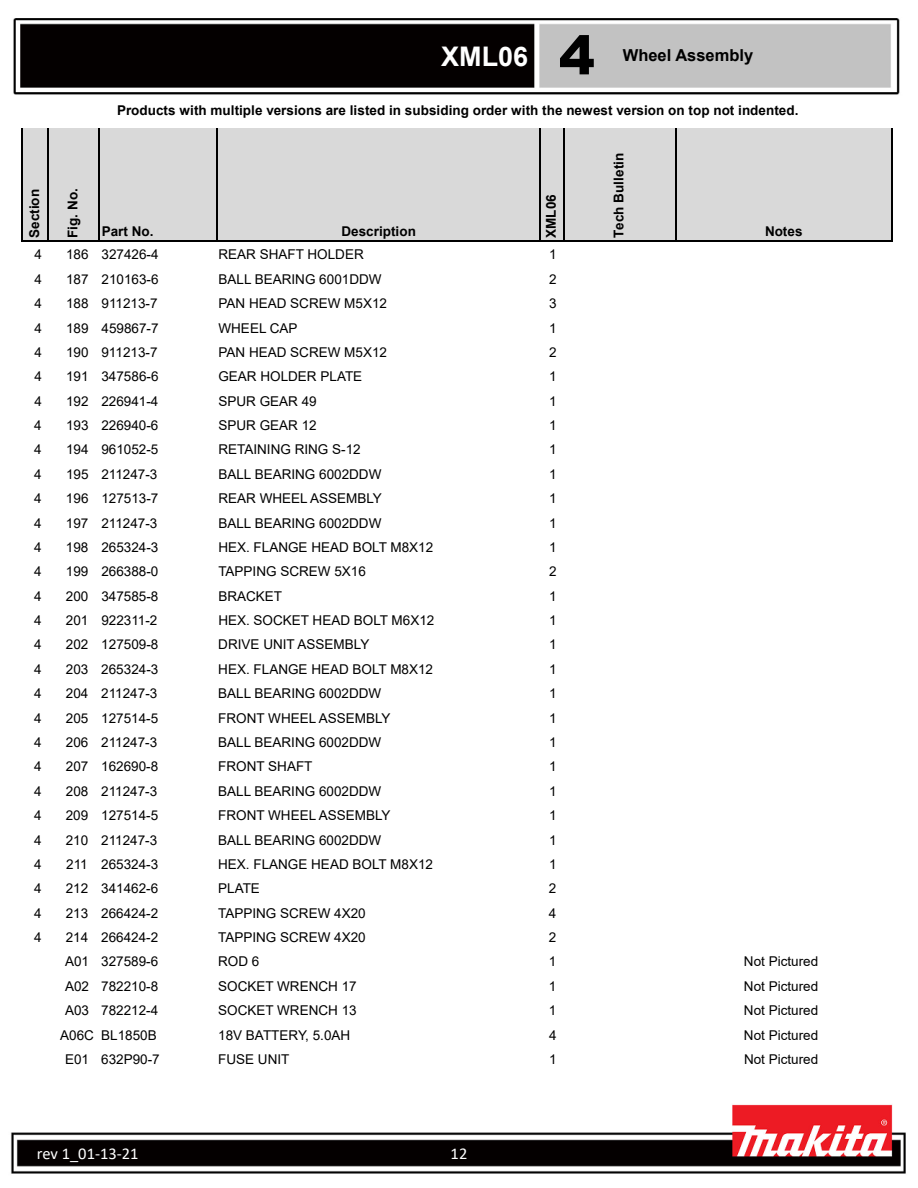
<style>
.page{position:relative;width:918px;height:1188px;background:#fff}
.page>*{position:absolute;margin:0;border:0;box-sizing:border-box;transform-origin:0 0}
.t1{font:900 54px "Arial";color:#000}
.t2{font:700 27px "Arial";color:#fff}
.t3{font:16.5px "Calibri";color:#fff}
.t4{font:700 16.5px "Arial";color:#000}
.t5{font:13.5px "Arial";color:#000}
.t6{font:700 13.5px "Arial";color:#000}
</style>
<div class="page">
<img style="left:11px;top:18px;width:895px;height:1156px">
<div style="left:23px;top:129px;width:869px;height:112px;background:#d9d9d9"></div>
<hr style="left:22px;top:129px;width:1px;height:113px;background:#000">
<hr style="left:48px;top:129px;width:1px;height:113px;background:#000">
<hr style="left:98px;top:129px;width:2px;height:113px;background:#000">
<hr style="left:216px;top:129px;width:2px;height:113px;background:#000">
<hr style="left:539px;top:129px;width:2px;height:113px;background:#000">
<hr style="left:563px;top:129px;width:1px;height:113px;background:#000">
<hr style="left:675px;top:129px;width:1px;height:113px;background:#000">
<hr style="left:891px;top:129px;width:2px;height:113px;background:#000">
<hr style="left:23px;top:240px;width:870px;height:2px;background:#000">
<h2 class="t2" style="left:441px;top:37px;width:89px">XML06</h2>
<h1 class="t1" style="left:559px;top:16px;width:38px">4</h1>
<p class="t4" style="left:623px;top:44px;width:132px">Wheel Assembly</p>
<p class="t6" style="left:25px;top:238px;width:50px;rotate:-90deg">Section</p>
<p class="t6" style="left:63px;top:238px;width:51px;rotate:-90deg">Fig. No.</p>
<p class="t6" style="left:117px;top:100px;width:683px">Products with multiple versions are listed in subsiding order with the newest version on top not indented.</p>
<p class="t6" style="left:102px;top:222px;width:53px">Part No.</p>
<p class="t6" style="left:341px;top:222px;width:76px">Description</p>
<p class="t6" style="left:542px;top:238px;width:45px;rotate:-90deg">XML06</p>
<p class="t6" style="left:609px;top:238px;width:87px;rotate:-90deg">Tech Bulletin</p>
<p class="t6" style="left:765px;top:222px;width:39px">Notes</p>
<p class="t5" style="left:34px;top:245px;width:9px">4</p>
<p class="t5" style="left:66px;top:245px;width:94px">186 327426-4</p>
<p class="t5" style="left:219px;top:245px;width:147px">REAR SHAFT HOLDER</p>
<p class="t5" style="left:549px;top:245px;width:9px">1</p>
<p class="t5" style="left:34px;top:270px;width:9px">4</p>
<p class="t5" style="left:66px;top:270px;width:94px">187 210163-6</p>
<p class="t5" style="left:219px;top:270px;width:165px">BALL BEARING 6001DDW</p>
<p class="t5" style="left:549px;top:270px;width:9px">2</p>
<p class="t5" style="left:34px;top:294px;width:9px">4</p>
<p class="t5" style="left:66px;top:294px;width:93px">188 911213-7</p>
<p class="t5" style="left:219px;top:294px;width:170px">PAN HEAD SCREW M5X12</p>
<p class="t5" style="left:549px;top:294px;width:9px">3</p>
<p class="t5" style="left:34px;top:319px;width:9px">4</p>
<p class="t5" style="left:66px;top:319px;width:94px">189 459867-7</p>
<p class="t5" style="left:219px;top:319px;width:81px">WHEEL CAP</p>
<p class="t5" style="left:549px;top:319px;width:9px">1</p>
<p class="t5" style="left:34px;top:343px;width:9px">4</p>
<p class="t5" style="left:66px;top:343px;width:93px">190 911213-7</p>
<p class="t5" style="left:218px;top:343px;width:170px">PAN HEAD SCREW M5X12</p>
<p class="t5" style="left:549px;top:343px;width:9px">2</p>
<p class="t5" style="left:34px;top:367px;width:9px">4</p>
<p class="t5" style="left:66px;top:367px;width:94px">191 347586-6</p>
<p class="t5" style="left:218px;top:367px;width:145px">GEAR HOLDER PLATE</p>
<p class="t5" style="left:549px;top:367px;width:9px">1</p>
<p class="t5" style="left:34px;top:392px;width:9px">4</p>
<p class="t5" style="left:66px;top:392px;width:94px">192 226941-4</p>
<p class="t5" style="left:218px;top:392px;width:100px">SPUR GEAR 49</p>
<p class="t5" style="left:549px;top:392px;width:9px">1</p>
<p class="t5" style="left:34px;top:416px;width:9px">4</p>
<p class="t5" style="left:66px;top:416px;width:94px">193 226940-6</p>
<p class="t5" style="left:218px;top:416px;width:100px">SPUR GEAR 12</p>
<p class="t5" style="left:549px;top:416px;width:9px">1</p>
<p class="t5" style="left:34px;top:440px;width:9px">4</p>
<p class="t5" style="left:66px;top:440px;width:94px">194 961052-5</p>
<p class="t5" style="left:218px;top:440px;width:144px">RETAINING RING S-12</p>
<p class="t5" style="left:549px;top:440px;width:9px">1</p>
<p class="t5" style="left:34px;top:465px;width:9px">4</p>
<p class="t5" style="left:66px;top:465px;width:93px">195 211247-3</p>
<p class="t5" style="left:218px;top:465px;width:165px">BALL BEARING 6002DDW</p>
<p class="t5" style="left:549px;top:465px;width:9px">1</p>
<p class="t5" style="left:34px;top:489px;width:9px">4</p>
<p class="t5" style="left:66px;top:489px;width:94px">196 127513-7</p>
<p class="t5" style="left:218px;top:489px;width:165px">REAR WHEEL ASSEMBLY</p>
<p class="t5" style="left:549px;top:489px;width:9px">1</p>
<p class="t5" style="left:34px;top:514px;width:9px">4</p>
<p class="t5" style="left:66px;top:514px;width:93px">197 211247-3</p>
<p class="t5" style="left:218px;top:514px;width:165px">BALL BEARING 6002DDW</p>
<p class="t5" style="left:549px;top:514px;width:9px">1</p>
<p class="t5" style="left:34px;top:538px;width:9px">4</p>
<p class="t5" style="left:66px;top:538px;width:94px">198 265324-3</p>
<p class="t5" style="left:218px;top:538px;width:216px">HEX. FLANGE HEAD BOLT M8X12</p>
<p class="t5" style="left:549px;top:538px;width:9px">1</p>
<p class="t5" style="left:34px;top:562px;width:9px">4</p>
<p class="t5" style="left:66px;top:562px;width:94px">199 266388-0</p>
<p class="t5" style="left:218px;top:562px;width:149px">TAPPING SCREW 5X16</p>
<p class="t5" style="left:549px;top:562px;width:9px">2</p>
<p class="t5" style="left:34px;top:587px;width:9px">4</p>
<p class="t5" style="left:66px;top:587px;width:94px">200 347585-8</p>
<p class="t5" style="left:218px;top:587px;width:65px">BRACKET</p>
<p class="t5" style="left:549px;top:587px;width:9px">1</p>
<p class="t5" style="left:34px;top:611px;width:9px">4</p>
<p class="t5" style="left:66px;top:611px;width:93px">201 922311-2</p>
<p class="t5" style="left:218px;top:611px;width:218px">HEX. SOCKET HEAD BOLT M6X12</p>
<p class="t5" style="left:549px;top:611px;width:9px">1</p>
<p class="t5" style="left:34px;top:635px;width:9px">4</p>
<p class="t5" style="left:66px;top:635px;width:94px">202 127509-8</p>
<p class="t5" style="left:218px;top:635px;width:153px">DRIVE UNIT ASSEMBLY</p>
<p class="t5" style="left:549px;top:635px;width:9px">1</p>
<p class="t5" style="left:34px;top:660px;width:9px">4</p>
<p class="t5" style="left:66px;top:660px;width:94px">203 265324-3</p>
<p class="t5" style="left:218px;top:660px;width:216px">HEX. FLANGE HEAD BOLT M8X12</p>
<p class="t5" style="left:549px;top:660px;width:9px">1</p>
<p class="t5" style="left:34px;top:684px;width:9px">4</p>
<p class="t5" style="left:66px;top:684px;width:93px">204 211247-3</p>
<p class="t5" style="left:218px;top:684px;width:165px">BALL BEARING 6002DDW</p>
<p class="t5" style="left:549px;top:684px;width:9px">1</p>
<p class="t5" style="left:34px;top:709px;width:9px">4</p>
<p class="t5" style="left:66px;top:709px;width:94px">205 127514-5</p>
<p class="t5" style="left:218px;top:709px;width:174px">FRONT WHEEL ASSEMBLY</p>
<p class="t5" style="left:549px;top:709px;width:9px">1</p>
<p class="t5" style="left:34px;top:733px;width:9px">4</p>
<p class="t5" style="left:66px;top:733px;width:93px">206 211247-3</p>
<p class="t5" style="left:218px;top:733px;width:165px">BALL BEARING 6002DDW</p>
<p class="t5" style="left:549px;top:733px;width:9px">1</p>
<p class="t5" style="left:34px;top:757px;width:9px">4</p>
<p class="t5" style="left:66px;top:757px;width:94px">207 162690-8</p>
<p class="t5" style="left:218px;top:757px;width:96px">FRONT SHAFT</p>
<p class="t5" style="left:549px;top:757px;width:9px">1</p>
<p class="t5" style="left:34px;top:782px;width:9px">4</p>
<p class="t5" style="left:66px;top:782px;width:93px">208 211247-3</p>
<p class="t5" style="left:218px;top:782px;width:165px">BALL BEARING 6002DDW</p>
<p class="t5" style="left:549px;top:782px;width:9px">1</p>
<p class="t5" style="left:34px;top:806px;width:9px">4</p>
<p class="t5" style="left:66px;top:806px;width:94px">209 127514-5</p>
<p class="t5" style="left:218px;top:806px;width:174px">FRONT WHEEL ASSEMBLY</p>
<p class="t5" style="left:549px;top:806px;width:9px">1</p>
<p class="t5" style="left:34px;top:831px;width:9px">4</p>
<p class="t5" style="left:66px;top:831px;width:93px">210 211247-3</p>
<p class="t5" style="left:218px;top:831px;width:165px">BALL BEARING 6002DDW</p>
<p class="t5" style="left:549px;top:831px;width:9px">1</p>
<p class="t5" style="left:34px;top:855px;width:9px">4</p>
<p class="t5" style="left:66px;top:855px;width:93px">211 265324-3</p>
<p class="t5" style="left:218px;top:855px;width:216px">HEX. FLANGE HEAD BOLT M8X12</p>
<p class="t5" style="left:549px;top:855px;width:9px">1</p>
<p class="t5" style="left:34px;top:879px;width:9px">4</p>
<p class="t5" style="left:66px;top:879px;width:94px">212 341462-6</p>
<p class="t5" style="left:218px;top:879px;width:43px">PLATE</p>
<p class="t5" style="left:549px;top:879px;width:9px">2</p>
<p class="t5" style="left:34px;top:904px;width:9px">4</p>
<p class="t5" style="left:66px;top:904px;width:94px">213 266424-2</p>
<p class="t5" style="left:218px;top:904px;width:149px">TAPPING SCREW 4X20</p>
<p class="t5" style="left:549px;top:904px;width:9px">4</p>
<p class="t5" style="left:34px;top:928px;width:9px">4</p>
<p class="t5" style="left:66px;top:928px;width:94px">214 266424-2</p>
<p class="t5" style="left:218px;top:928px;width:149px">TAPPING SCREW 4X20</p>
<p class="t5" style="left:549px;top:928px;width:9px">2</p>
<p class="t5" style="left:65px;top:952px;width:95px">A01 327589-6</p>
<p class="t5" style="left:218px;top:952px;width:43px">ROD 6</p>
<p class="t5" style="left:549px;top:952px;width:9px">1</p>
<p class="t5" style="left:744px;top:952px;width:76px">Not Pictured</p>
<p class="t5" style="left:65px;top:977px;width:95px">A02 782210-8</p>
<p class="t5" style="left:218px;top:977px;width:140px">SOCKET WRENCH 17</p>
<p class="t5" style="left:549px;top:977px;width:9px">1</p>
<p class="t5" style="left:744px;top:977px;width:76px">Not Pictured</p>
<p class="t5" style="left:65px;top:1001px;width:95px">A03 782212-4</p>
<p class="t5" style="left:218px;top:1001px;width:140px">SOCKET WRENCH 13</p>
<p class="t5" style="left:549px;top:1001px;width:9px">1</p>
<p class="t5" style="left:744px;top:1001px;width:76px">Not Pictured</p>
<p class="t5" style="left:60px;top:1026px;width:98px">A06C BL1850B</p>
<p class="t5" style="left:218px;top:1026px;width:134px">18V BATTERY, 5.0AH</p>
<p class="t5" style="left:549px;top:1026px;width:9px">4</p>
<p class="t5" style="left:744px;top:1026px;width:76px">Not Pictured</p>
<p class="t5" style="left:65px;top:1050px;width:96px">E01 632P90-7</p>
<p class="t5" style="left:218px;top:1050px;width:73px">FUSE UNIT</p>
<p class="t5" style="left:549px;top:1050px;width:9px">1</p>
<p class="t5" style="left:744px;top:1050px;width:76px">Not Pictured</p>
<p class="t3" style="left:37px;top:1142px;width:103px">rev 1_01-13-21</p>
<p class="t3" style="left:451px;top:1142px;width:18px">12</p>
</div>
